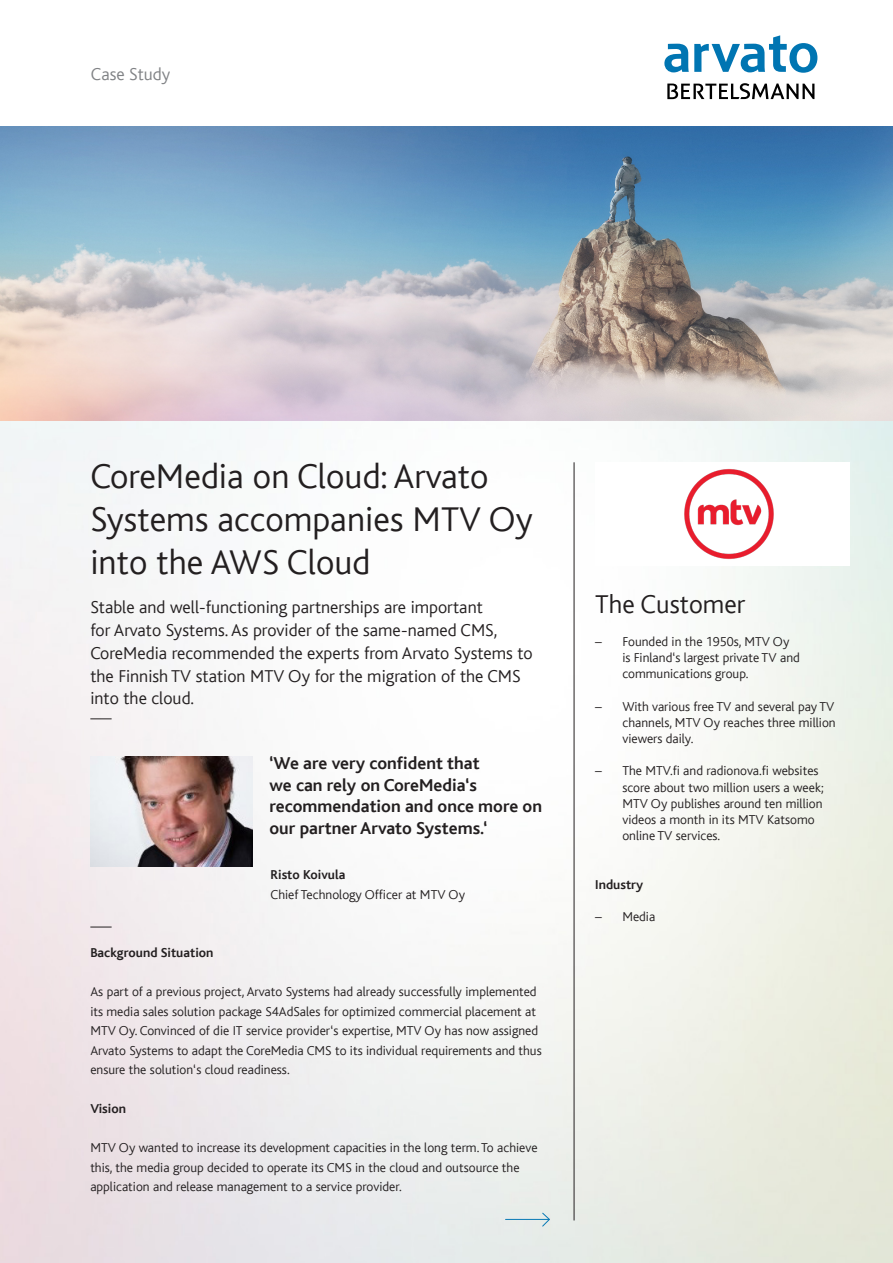
<style>
.page{position:relative;width:893px;height:1263px;background:#fff}
.page>*{position:absolute;margin:0;border:0;box-sizing:border-box;transform-origin:0 0}
.H3_grau{font:300 36px/43.2px "Bliss";color:#231f20}
.t1{font:300 27px "Bliss";color:#231f20}
.Fliesstext_grau{font:300 18px/22.8px "Bliss";color:#231f20}
.H2_grau{font:700 18px/21.6px "Bliss";color:#231f20}
.Fliesstext_grau-2{font:300 18px "Bliss";color:#808285}
.Fliesstext_grau-3{font:300 13.5px/16.2px "Bliss";color:#231f20}
.Fliesstext_grau-4{font:700 13.5px "Bliss";color:#231f20}
.Fliesstext_grau_fett{font:700 13.5px "Bliss";color:#231f20}
</style>
<div class="page">
<img style="left:0;top:126px;width:893px;height:1137px">
<hr style="left:505px;top:1219px;width:44px;height:1px;background:#0779b5">
<svg style="left:542px;top:1212px;width:8px;height:15px"></svg>
<hr style="left:574px;top:462px;width:1px;height:758px;background:#231f20">
<img style="left:90px;top:756px;width:162px;height:111px">
<svg style="left:90px;top:719px;width:22px;height:1px"></svg>
<svg style="left:90px;top:927px;width:22px;height:1px"></svg>
<div style="left:595px;top:462px;width:254px;height:103px;background:#fff"></div>
<svg style="left:664px;top:35px;width:153px;height:38px"></svg>
<svg style="left:667px;top:83px;width:147px;height:16px"></svg>
<img style="left:684px;top:469px;width:90px;height:90px">
<p class="Fliesstext_grau-2" style="left:91px;top:64px;width:81px">Case Study</p>
<p class="H3_grau" style="left:90px;top:455px;width:444px">CoreMedia on Cloud: Arvato<br>Systems accompanies MTV Oy into the AWS Cloud</p>
<p class="Fliesstext_grau" style="left:90px;top:596px;width:444px">Stable and well-functioning partnerships are important<br>for Arvato Systems. As provider of the same-named CMS, CoreMedia recommended the experts from Arvato Systems to the Finnish TV station MTV Oy for the migration of the CMS into the cloud.</p>
<p class="H2_grau" style="left:269px;top:753px;width:274px">‘We are very confident that<br>we can rely on CoreMedia‘s recommendation and once more on our partner Arvato Systems.‘</p>
<p class="Fliesstext_grau_fett" style="left:271px;top:868px;width:76px">Risto Koivula</p>
<p class="Fliesstext_grau-3" style="left:271px;top:886px;width:196px">Chief Technology Officer at MTV Oy</p>
<p class="Fliesstext_grau-4" style="left:90px;top:946px;width:125px">Background Situation</p>
<p class="Fliesstext_grau-3" style="left:90px;top:982px;width:453px;line-height:19.5px">As part of a previous project, Arvato Systems had already successfully implemented its media sales solution package S4AdSales for optimized commercial placement at MTV Oy. Convinced of die IT service provider‘s expertise, MTV Oy has now assigned Arvato Systems to adapt the CoreMedia CMS to its individual requirements and thus ensure the solution‘s cloud readiness.</p>
<p class="Fliesstext_grau-4" style="left:90px;top:1102px;width:37px">Vision</p>
<p class="Fliesstext_grau-3" style="left:90px;top:1138px;width:449px;line-height:19.5px">MTV Oy wanted to increase its development capacities in the long term. To achieve this, the media group decided to operate its CMS in the cloud and outsource the application and release management to a service provider.</p>
<p class="t1" style="left:595px;top:590px;width:152px">The Customer</p>
<p class="Fliesstext_grau-3" style="left:622px;top:633px;width:179px;text-indent:-27px">– Founded in the 1950s, MTV Oy is Finland‘s largest private TV and communications group.</p>
<p class="Fliesstext_grau-3" style="left:622px;top:698px;width:215px;text-align:justify;text-indent:-27px">– With various free TV and several pay TV channels, MTV Oy reaches three million viewers daily.</p>
<p class="Fliesstext_grau-3" style="left:622px;top:763px;width:203px;text-indent:-27px">– The MTV.fi and radionova.fi websites score about two million users a week;<br>MTV Oy publishes around ten million videos a month in its MTV Katsomo online TV services.</p>
<p class="Fliesstext_grau-4" style="left:595px;top:877px;width:49px">Industry</p>
<p class="Fliesstext_grau-3" style="left:595px;top:909px;width:62px">– Media</p>
</div>
